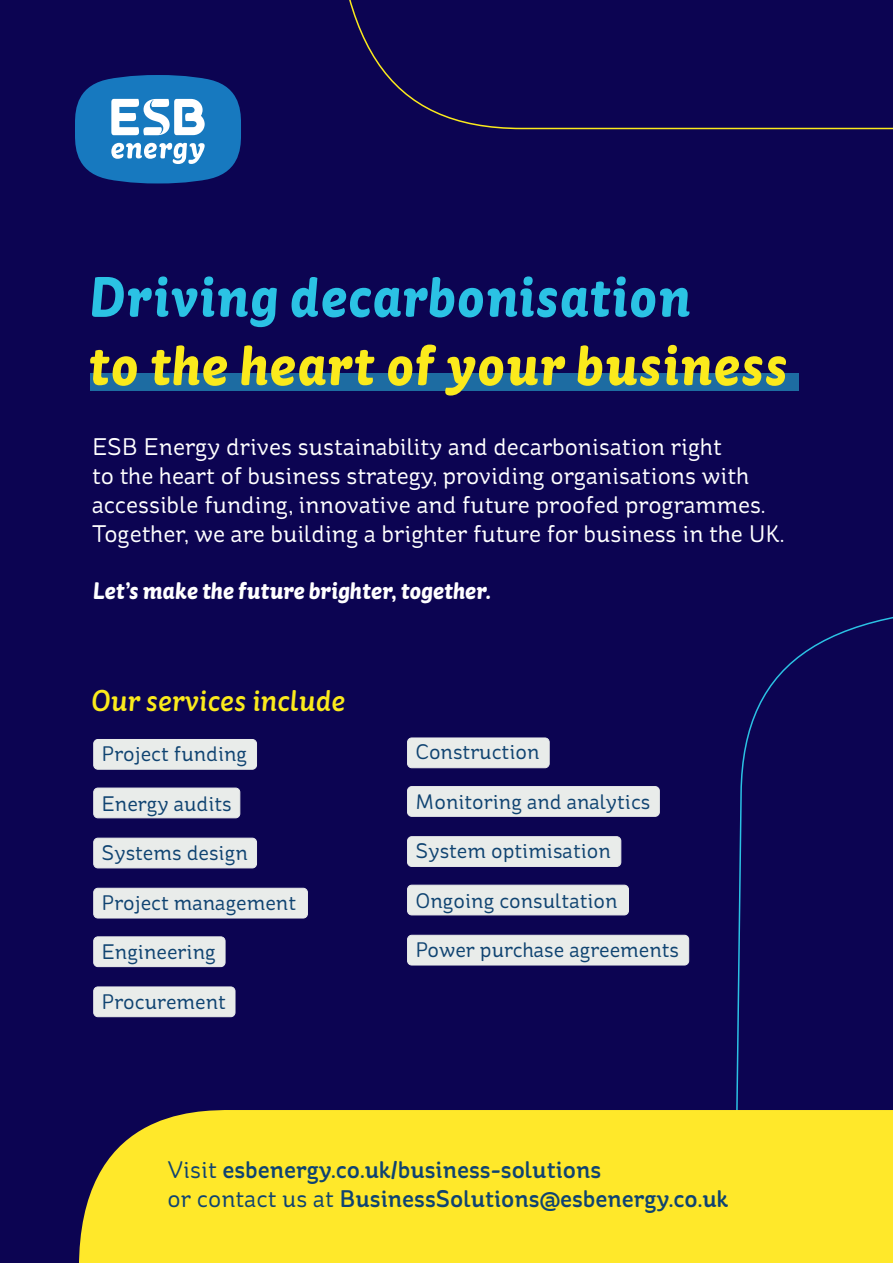
<style>
.page{position:relative;width:893px;height:1263px;background:#0c0452}
.page>*{position:absolute;margin:0;border:0;box-sizing:border-box;transform-origin:0 0}
.t1{font:italic 700 57px "St Ryde";letter-spacing:.02em;color:#fbea1c}
.t2{font:italic 700 57px "St Ryde";letter-spacing:.02em;color:#2bc2e4}
.t3{font:italic 500 30px "St Ryde";color:#fbea1c}
.t4{font:24px/28.8px "St Ryde";color:#fff}
.t5{font:500 24px/28.8px "St Ryde";color:#0f4371}
.t6{font:italic 700 24px "St Ryde";color:#fff}
.t7{font:21px "St Ryde";color:#0f4371}
.s1{font-weight:400}
</style>
<div class="page">
<svg style="left:736px;top:617px;width:157px;height:493px"></svg>
<svg style="left:349px;top:0;width:544px;height:130px"></svg>
<div style="left:79px;top:1110px;width:814px;height:153px;background:#ffe82a"></div>
<svg style="left:75px;top:75px;width:166px;height:108px;background:#3c82bd"></svg>
<div style="left:91px;top:373px;width:708px;height:17px;background:#1d6ca2"></div>
<div style="left:408px;top:738px;width:141px;height:30px;background:#e9ecea;border-radius:4px"></div>
<div style="left:407px;top:738px;width:142px;height:30px;border:1px solid #e9ecea;border-radius:4px"></div>
<div style="left:408px;top:885px;width:220px;height:30px;background:#e9ecea;border-radius:4px"></div>
<div style="left:407px;top:885px;width:222px;height:30px;border:1px solid #e9ecea;border-radius:4px"></div>
<div style="left:408px;top:786px;width:251px;height:30px;background:#e9ecea;border-radius:4px"></div>
<div style="left:407px;top:786px;width:252px;height:30px;border:1px solid #e9ecea;border-radius:4px"></div>
<div style="left:408px;top:935px;width:281px;height:30px;background:#e9ecea;border-radius:4px"></div>
<div style="left:407px;top:935px;width:282px;height:30px;border:1px solid #e9ecea;border-radius:4px"></div>
<div style="left:408px;top:837px;width:213px;height:29px;background:#e9ecea;border-radius:4px"></div>
<div style="left:407px;top:836px;width:214px;height:31px;border:1px solid #e9ecea;border-radius:4px"></div>
<div style="left:94px;top:739px;width:163px;height:30px;background:#e9ecea;border-radius:4px"></div>
<div style="left:94px;top:739px;width:163px;height:30px;border:1px solid #e9ecea;border-radius:4px"></div>
<div style="left:94px;top:888px;width:213px;height:30px;background:#e9ecea;border-radius:4px"></div>
<div style="left:94px;top:888px;width:214px;height:30px;border:1px solid #e9ecea;border-radius:4px"></div>
<div style="left:94px;top:788px;width:146px;height:30px;background:#e9ecea;border-radius:4px"></div>
<div style="left:94px;top:788px;width:146px;height:30px;border:1px solid #e9ecea;border-radius:4px"></div>
<div style="left:94px;top:937px;width:131px;height:29px;background:#e9ecea;border-radius:4px"></div>
<div style="left:94px;top:937px;width:131px;height:30px;border:1px solid #e9ecea;border-radius:4px"></div>
<div style="left:94px;top:838px;width:163px;height:30px;background:#e9ecea;border-radius:4px"></div>
<div style="left:94px;top:838px;width:163px;height:30px;border:1px solid #e9ecea;border-radius:4px"></div>
<div style="left:94px;top:987px;width:141px;height:30px;background:#e9ecea;border-radius:4px"></div>
<div style="left:94px;top:987px;width:141px;height:30px;border:1px solid #e9ecea;border-radius:4px"></div>
<h1 class="t2" style="left:87px;top:263px;width:604px">Driving decarbonisation</h1>
<h1 class="t1" style="left:87px;top:331px;width:701px">to the heart of your business</h1>
<p class="t4" style="left:92px;top:433px;width:694px">ESB Energy drives sustainability and decarbonisation right<br>to the heart of business strategy, providing organisations with accessible funding, innovative and future proofed programmes.<br>Together, we are building a brighter future for business in the UK.</p>
<p class="t6" style="left:92px;top:576px;width:400px">Let’s make the future brighter, together.</p>
<p class="t3" style="left:90px;top:682px;width:256px">Our services include</p>
<p class="t7" style="left:102px;top:741px;width:147px">Project funding</p>
<p class="t7" style="left:102px;top:791px;width:132px">Energy audits</p>
<p class="t7" style="left:102px;top:840px;width:148px">Systems design</p>
<p class="t7" style="left:102px;top:890px;width:196px">Project management</p>
<p class="t7" style="left:102px;top:939px;width:116px">Engineering</p>
<p class="t7" style="left:102px;top:989px;width:126px">Procurement</p>
<p class="t7" style="left:416px;top:739px;width:125px">Construction</p>
<p class="t7" style="left:416px;top:789px;width:236px">Monitoring and analytics</p>
<p class="t7" style="left:416px;top:838px;width:197px">System optimisation</p>
<p class="t7" style="left:416px;top:888px;width:203px">Ongoing consultation</p>
<p class="t7" style="left:416px;top:937px;width:265px">Power purchase agreements</p>
<p class="t5" style="left:168px;top:1156px;width:562px"><span class="s1">Visit</span> esbenergy.co.uk/business-solutions<br><span class="s1">or contact us at</span> BusinessSolutions@esbenergy.co.uk</p>
</div>
